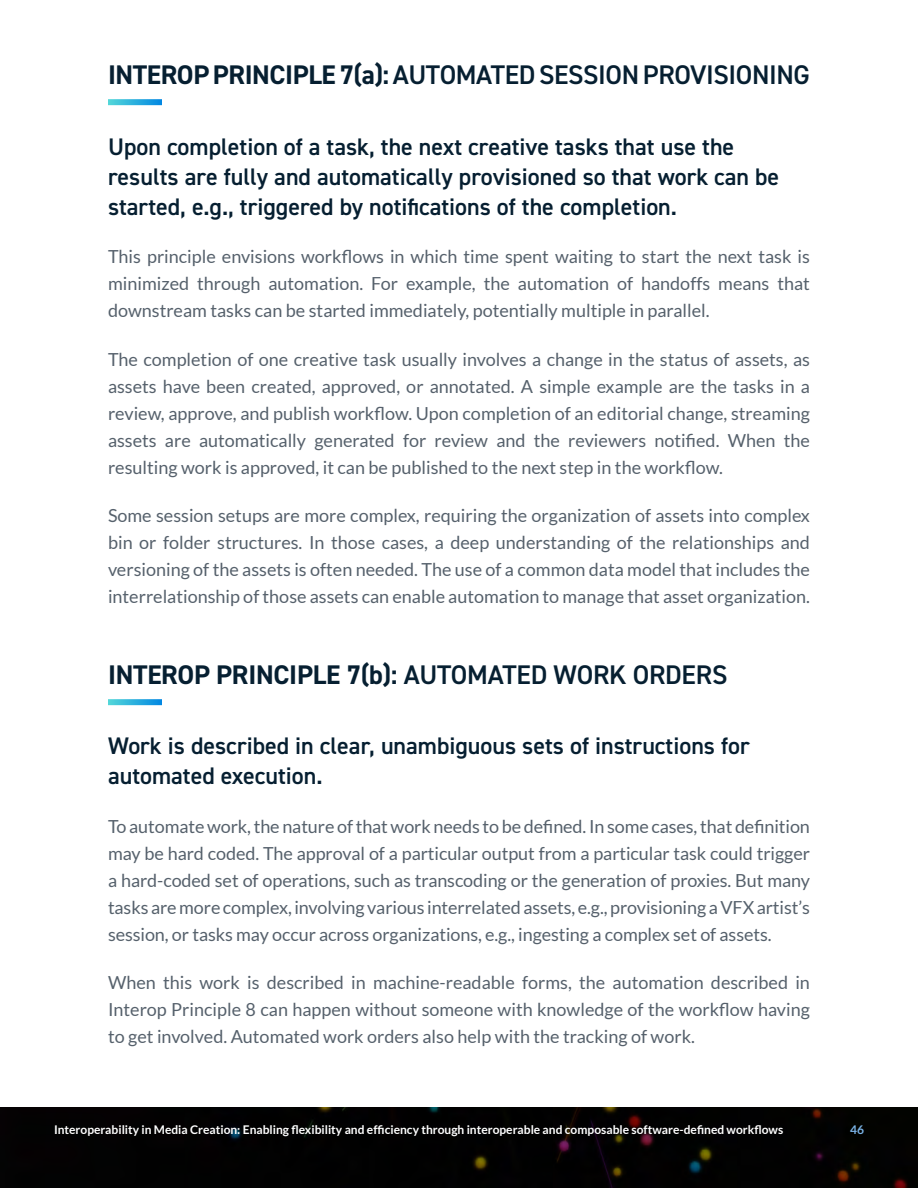
<style>
.page{position:relative;width:918px;height:1188px;background:#fff}
.page>*{position:absolute;margin:0;border:0;box-sizing:border-box;transform-origin:0 0}
.t1{font:600 27px "DIN2014";letter-spacing:-.015em;color:#061f31}
.t2{font:700 27px "DIN2014";letter-spacing:-.01em;color:#061f31}
.t3{font:600 24px/30px "DIN2014";color:#061f31}
.t4{font:18px/27px "Lato";color:#56616c;text-align:justify}
.t5{font:700 12px "Lato";color:#fff}
.t6{font:700 12px "Lato";color:#7ab3e6}
.s1{font-weight:700}
.s2{font-weight:600}
</style>
<div class="page">
<div style="left:0;top:1107px;width:918px;height:81px;background:#020101"></div>
<svg style="left:108px;top:99px;width:54px;height:6px"></svg>
<svg style="left:108px;top:699px;width:54px;height:6px"></svg>
<h1 class="t1" style="left:108px;top:57px;width:703px"><span class="s1">INTEROP PRINCIPLE 7(a):</span> AUTOMATED SESSION PROVISIONING</h1>
<h2 class="t3" style="left:108px;top:131px;width:673px">Upon completion of a task, the next creative tasks that use the results are fully and automatically provisioned so that work can be started, e.g., triggered by notifications of the completion.</h2>
<p class="t4" style="left:108px;top:243px;width:704px">This principle envisions workflows in which time spent waiting to start the next task is minimized through automation. For example, the automation of handoffs means that downstream tasks can be started immediately, potentially multiple in parallel.</p>
<p class="t4" style="left:108px;top:346px;width:704px">The completion of one creative task usually involves a change in the status of assets, as assets have been created, approved, or annotated. A simple example are the tasks in a review, approve, and publish workflow. Upon completion of an editorial change, streaming assets are automatically generated for review and the reviewers notified. When the resulting work is approved, it can be published to the next step in the workflow.</p>
<p class="t4" style="left:108px;top:502px;width:704px">Some session setups are more complex, requiring the organization of assets into complex bin or folder structures. In those cases, a deep understanding of the relationships and versioning of the assets is often needed. The use of a common data model that includes the interrelationship of those assets can enable automation to manage that asset organization.</p>
<h1 class="t2" style="left:108px;top:656px;width:621px">INTEROP PRINCIPLE 7(b): <span class="s2">AUTOMATED WORK ORDERS</span></h1>
<h2 class="t3" style="left:108px;top:730px;width:643px">Work is described in clear, unambiguous sets of instructions for automated execution.</h2>
<p class="t4" style="left:108px;top:813px;width:704px">To automate work, the nature of that work needs to be defined. In some cases, that definition may be hard coded. The approval of a particular output from a particular task could trigger a hard-coded set of operations, such as transcoding or the generation of proxies. But many tasks are more complex, involving various interrelated assets, e.g., provisioning a VFX artist’s session, or tasks may occur across organizations, e.g., ingesting a complex set of assets.</p>
<p class="t4" style="left:108px;top:969px;width:704px">When this work is described in machine-readable forms, the automation described in Interop Principle 8 can happen without someone with knowledge of the workflow having to get involved. Automated work orders also help with the tracking of work.</p>
<p class="t5" style="left:54px;top:1123px;width:731px">Interoperability in Media Creation: Enabling flexibility and efficiency through interoperable and composable software-defined workflows</p>
<p class="t6" style="left:850px;top:1123px;width:15px">46</p>
</div>
